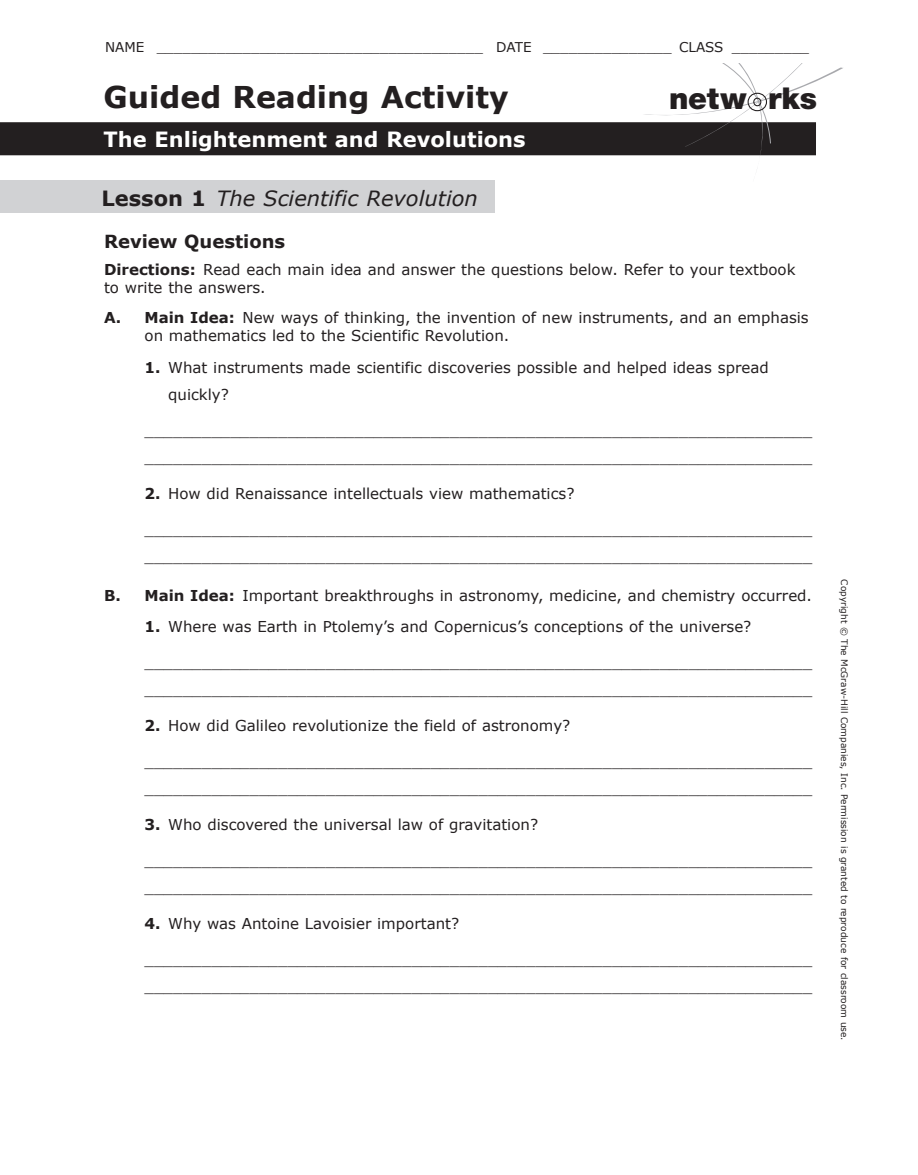
<style>
.page{position:relative;width:918px;height:1175px;background:#fff}
.page>*{position:absolute;margin:0;border:0;box-sizing:border-box;transform-origin:0 0}
.t1{font:900 30.15px "Helvetica Neue LT Std";color:#231f20}
.t2{font:700 30px "Verdana";color:#231f20}
.t3{font:700 21px "Verdana";color:#fff}
.t4{font:italic 21px "Verdana";color:#231f20}
.t5{font:700 18px "Verdana";color:#231f20}
.t6{font:15px/27px "Verdana";color:#231f20}
.t7{font:13.5px "Verdana";color:#231f20}
.t8{font:9px "Verdana";color:#231f20}
.s1{font-weight:700;font-style:normal}
.s2{font-weight:700}
</style>
<div class="page">
<div style="left:0;top:122px;width:816px;height:33px;background:#231f20"></div>
<svg style="left:642px;top:63px;width:201px;height:93px"></svg>
<div style="left:0;top:180px;width:494px;height:33px;background:#d1d2d4"></div>
<p class="t7" style="left:105px;top:39px;width:706px">NAME ______________________________________ DATE _______________ CLASS _________</p>
<h1 class="t1" style="left:669px;top:81px;width:150px">netw rks</h1>
<h3 class="t3" style="left:104px;top:126px;width:424px">The Enlightenment and Revolutions</h3>
<h2 class="t2" style="left:104px;top:78px;width:407px">Guided Reading Activity</h2>
<h3 class="t4" style="left:102px;top:184px;width:378px"><span class="s1">Lesson 1</span> The Scientific Revolution</h3>
<p class="t5" style="left:104px;top:230px;width:183px">Review Questions</p>
<p class="t6" style="left:104px;top:260px;width:693px;line-height:18px"><span class="s2">Directions:</span> Read each main idea and answer the questions below. Refer to your textbook to write the answers.</p>
<p class="t6" style="left:145px;top:308px;width:666px;line-height:18px;text-indent:-40px"><span class="s2">A. Main Idea:</span> New ways of thinking, the invention of new instruments, and an emphasis on mathematics led to the Scientific Revolution.</p>
<p class="t6" style="left:168px;top:353px;width:602px;text-indent:-24px"><span class="s2">1.</span> What instruments made scientific discoveries possible and helped ideas spread quickly?</p>
<p class="t6" style="left:145px;top:416px;width:669px">______________________________________________________________________ ______________________________________________________________________</p>
<p class="t6" style="left:145px;top:479px;width:431px"><span class="s2">2.</span> How did Renaissance intellectuals view mathematics?</p>
<p class="t6" style="left:145px;top:515px;width:669px">______________________________________________________________________ ______________________________________________________________________</p>
<p class="t6" style="left:104px;top:581px;width:710px"><span class="s2">B. Main Idea:</span> Important breakthroughs in astronomy, medicine, and chemistry occurred.</p>
<p class="t6" style="left:145px;top:613px;width:608px"><span class="s2">1.</span> Where was Earth in Ptolemy’s and Copernicus’s conceptions of the universe?</p>
<p class="t6" style="left:145px;top:649px;width:669px">______________________________________________________________________ ______________________________________________________________________</p>
<p class="t6" style="left:145px;top:712px;width:427px"><span class="s2">2.</span> How did Galileo revolutionize the field of astronomy?</p>
<p class="t6" style="left:145px;top:748px;width:669px">______________________________________________________________________ ______________________________________________________________________</p>
<p class="t6" style="left:145px;top:811px;width:395px"><span class="s2">3.</span> Who discovered the universal law of gravitation?</p>
<p class="t6" style="left:145px;top:847px;width:669px">______________________________________________________________________ ______________________________________________________________________</p>
<p class="t6" style="left:145px;top:910px;width:316px"><span class="s2">4.</span> Why was Antoine Lavoisier important?</p>
<p class="t6" style="left:145px;top:946px;width:669px">______________________________________________________________________ ______________________________________________________________________</p>
<p class="t8" style="left:850px;top:579px;width:463px;rotate:90deg">Copyright © The McGraw-Hill Companies, Inc. Permission is granted to reproduce for classroom use.</p>
</div>
